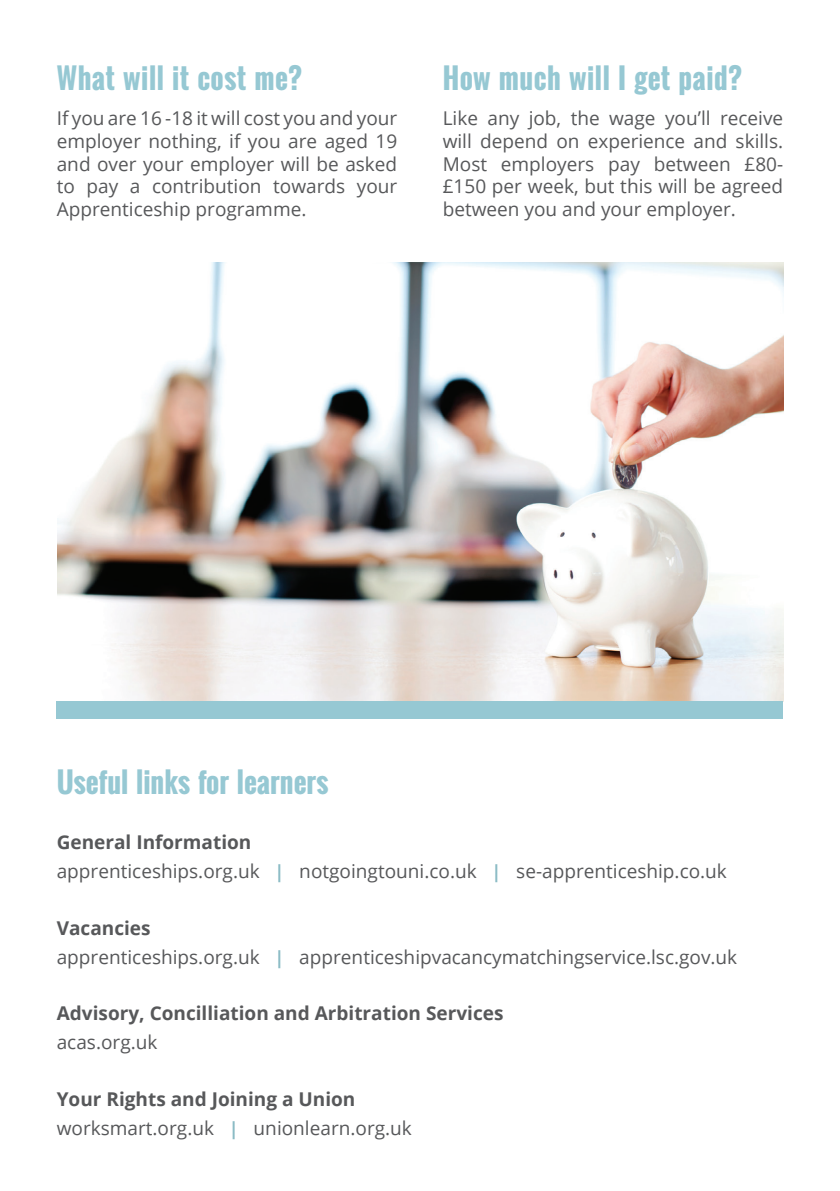
<style>
.page{position:relative;width:840px;height:1191px;background:#fff}
.page>*{position:absolute;margin:0;border:0;box-sizing:border-box;transform-origin:0 0}
.t1{font:700 28px "Oswald";letter-spacing:.015em;color:#96c8d3}
.t2{font:19px/22.8px "Open Sans";color:#57585a;text-align:justify}
.t3{font:700 19px "Open Sans";color:#57585a}
.s1{font-weight:700;font-size:18px;color:#8bbbc5}
</style>
<div class="page">
<img style="left:57px;top:263px;width:725px;height:438px">
<div style="left:57px;top:701px;width:725px;height:17px;background:#96c8d3"></div>
<p class="t1" style="left:57px;top:57px;width:246px">What will it cost me?</p>
<p class="t2" style="left:57px;top:106px;width:342px">If you are 16 -18 it will cost you and your employer nothing, if you are aged 19 and over your employer will be asked to pay a contribution towards your Apprenticeship programme.</p>
<p class="t1" style="left:442px;top:57px;width:300px">How much will I get paid?</p>
<p class="t2" style="left:442px;top:106px;width:342px">Like any job, the wage you’ll receive will depend on experience and skills.<br>Most employers pay between £80- £150 per week, but this will be agreed between you and your employer.</p>
<p class="t1" style="left:57px;top:761px;width:273px">Useful links for learners</p>
<p class="t3" style="left:57px;top:828px;width:196px">General Information</p>
<p class="t2" style="left:57px;top:859px;width:671px">apprenticeships.org.uk <span class="s1">|</span> notgoingtouni.co.uk <span class="s1">|</span> se-apprenticeship.co.uk</p>
<p class="t3" style="left:57px;top:914px;width:95px">Vacancies</p>
<p class="t2" style="left:57px;top:944px;width:681px">apprenticeships.org.uk <span class="s1">|</span> apprenticeshipvacancymatchingservice.lsc.gov.uk</p>
<p class="t3" style="left:57px;top:1000px;width:448px">Advisory, Concilliation and Arbitration Services</p>
<p class="t2" style="left:57px;top:1030px;width:102px">acas.org.uk</p>
<p class="t3" style="left:57px;top:1085px;width:300px">Your Rights and Joining a Union</p>
<p class="t2" style="left:57px;top:1116px;width:356px">worksmart.org.uk <span class="s1">|</span> unionlearn.org.uk</p>
</div>
